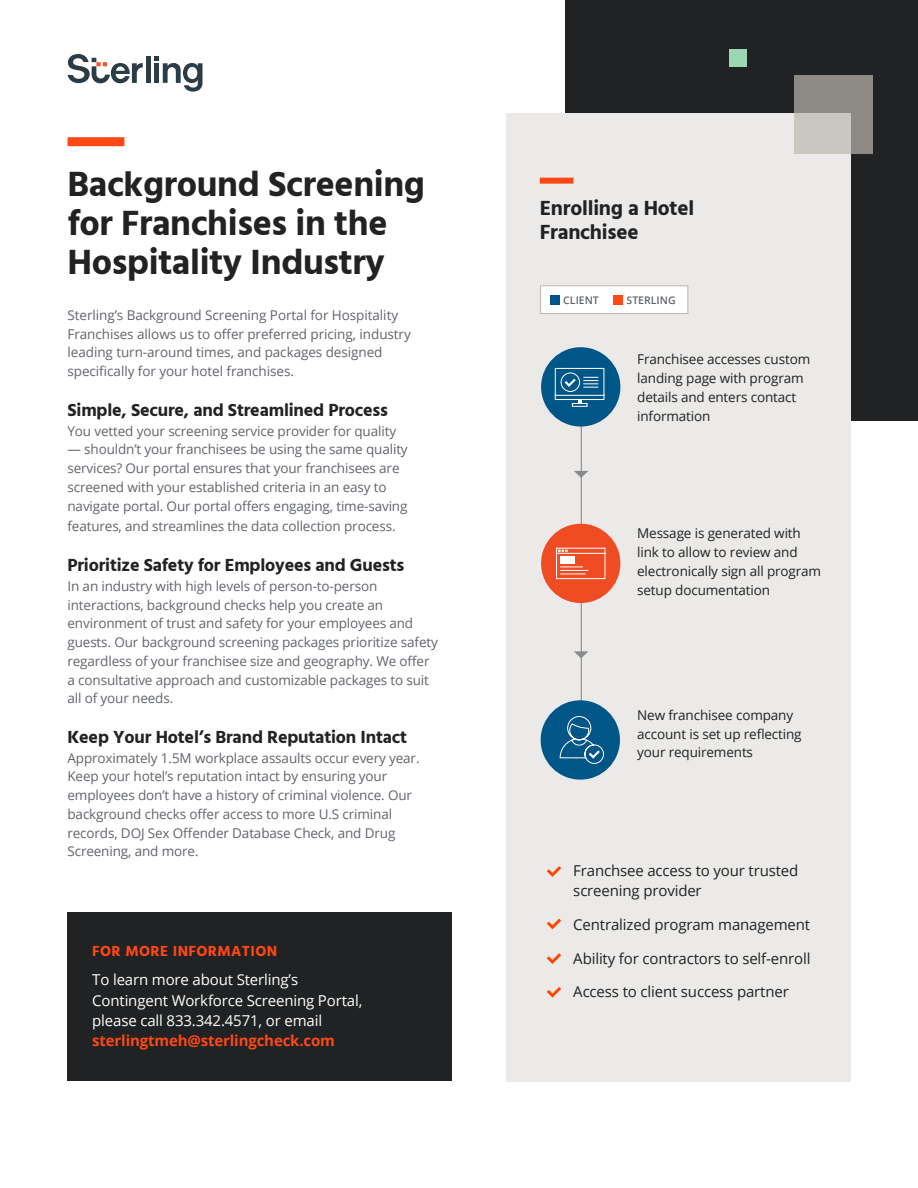
<style>
.page{position:relative;width:918px;height:1188px;background:#fff}
.page>*{position:absolute;margin:0;border:0;box-sizing:border-box;transform-origin:0 0}
.t1{font:700 36px/39px "Hind";letter-spacing:-.01em;color:#212223}
.t2{font:700 21px/24px "Hind";letter-spacing:-.01em;color:#212223}
.t3{font:700 18px "Hind";letter-spacing:-.01em;color:#212223}
.t4{font:15px/20.2px "Open Sans";letter-spacing:-.01em;color:#212223}
.t5{font:15px/20.2px "Open Sans";letter-spacing:-.01em;color:#fff}
.t6{font:700 15px "Open Sans";letter-spacing:-.01em;color:#fe4815}
.t7{font:700 15px "Hind";letter-spacing:.025em;color:#fe4815}
.t8{font:13.5px/18.8px "Open Sans";letter-spacing:-.01em;color:#61646a}
.t9{font:13.5px/18.8px "Open Sans";letter-spacing:-.01em;color:#212223}
.t10{font:600 10.5px "Open Sans";color:#61646a}
</style>
<div class="page">
<div style="left:146px;top:56px;width:5px;height:27px;background:#2c3c46"></div>
<svg style="left:154px;top:56px;width:48px;height:36px"></svg>
<svg style="left:68px;top:54px;width:75px;height:29px"></svg>
<div style="left:565px;top:0;width:353px;height:420px;background:#212223"></div>
<div style="left:506px;top:113px;width:344px;height:969px;background:#ebeae8"></div>
<hr style="left:581px;top:370px;width:1px;height:392px;background:#878b8d">
<div style="left:541px;top:700px;width:79px;height:80px;background:#005687;border-radius:50%"></div>
<svg style="left:559px;top:716px;width:45px;height:48px"></svg>
<div style="left:541px;top:524px;width:79px;height:79px;background:#f04c23;border-radius:50%"></div>
<svg style="left:556px;top:547px;width:50px;height:33px"></svg>
<div style="left:541px;top:347px;width:79px;height:80px;background:#005687;border-radius:50%"></div>
<svg style="left:554px;top:367px;width:51px;height:37px"></svg>
<div style="left:572px;top:403px;width:16px;height:4px;border:1px solid #fff"></div>
<div style="left:540px;top:286px;width:148px;height:28px;background:#fff;border:1px solid #bdb7b0"></div>
<div style="left:551px;top:295px;width:9px;height:10px;background:#005487"></div>
<div style="left:614px;top:295px;width:9px;height:9px;background:#fe4815"></div>
<svg style="left:574px;top:471px;width:14px;height:7px"></svg>
<svg style="left:574px;top:651px;width:14px;height:7px"></svg>
<svg style="left:547px;top:866px;width:14px;height:11px"></svg>
<svg style="left:547px;top:919px;width:14px;height:10px"></svg>
<svg style="left:547px;top:953px;width:14px;height:11px"></svg>
<svg style="left:547px;top:987px;width:14px;height:11px"></svg>
<div style="left:68px;top:913px;width:384px;height:168px;background:#212223"></div>
<div style="left:729px;top:50px;width:17px;height:17px;background:#9cd7b3"></div>
<svg style="left:794px;top:76px;width:79px;height:78px;background:#a4a09b"></svg>
<div style="left:68px;top:137px;width:56px;height:9px;background:#fe4815"></div>
<div style="left:540px;top:178px;width:33px;height:6px;background:#fe4815"></div>
<h1 class="t1" style="left:68px;top:164px;width:359px">Background Screening for Franchises in the<br>Hospitality Industry</h1>
<p class="t8" style="left:68px;top:305px;width:345px">Sterling’s Background Screening Portal for Hospitality Franchises allows us to offer preferred pricing, industry leading turn-around times, and packages designed specifically for your hotel franchises.</p>
<h3 class="t3" style="left:68px;top:399px;width:322px">Simple, Secure, and Streamlined Process</h3>
<p class="t8" style="left:68px;top:421px;width:330px">You vetted your screening service provider for quality</p>
<p class="t8" style="left:68px;top:440px;width:342px">— shouldn’t your franchisees be using the same quality services? Our portal ensures that your franchisees are screened with your established criteria in an easy to navigate portal. Our portal offers engaging, time-saving</p>
<p class="t8" style="left:68px;top:517px;width:330px">features, and streamlines the data collection process.</p>
<h3 class="t3" style="left:68px;top:554px;width:338px">Prioritize Safety for Employees and Guests</h3>
<p class="t8" style="left:68px;top:576px;width:372px">In an industry with high levels of person-to-person interactions, background checks help you create an environment of trust and safety for your employees and guests. Our background screening packages prioritize safety regardless of your franchisee size and geography. We offer a consultative approach and customizable packages to suit all of your needs.</p>
<h3 class="t3" style="left:68px;top:726px;width:341px">Keep Your Hotel’s Brand Reputation Intact</h3>
<p class="t8" style="left:68px;top:748px;width:354px">Approximately 1.5M workplace assaults occur every year.<br>Keep your hotel’s reputation intact by ensuring your employees don’t have a history of criminal violence. Our background checks offer access to more U.S criminal records, DOJ Sex Offender Database Check, and Drug Screening, and more.</p>
<p class="t7" style="left:92px;top:942px;width:187px">FOR MORE INFORMATION</p>
<p class="t5" style="left:92px;top:969px;width:272px">To learn more about Sterling’s<br>Contingent Workforce Screening Portal, please call 833.342.4571, or email</p>
<p class="t6" style="left:92px;top:1030px;width:244px">sterlingtmeh@sterlingcheck.com</p>
<h2 class="t2" style="left:540px;top:196px;width:156px">Enrolling a Hotel<br>Franchisee</h2>
<p class="t10" style="left:563px;top:293px;width:37px">CLIENT</p>
<p class="t10" style="left:627px;top:293px;width:51px">STERLING</p>
<p class="t9" style="left:637px;top:350px;width:175px">Franchisee accesses custom landing page with program details and enters contact information</p>
<p class="t9" style="left:637px;top:524px;width:185px">Message is generated with link to allow to review and electronically sign all program setup documentation</p>
<p class="t9" style="left:637px;top:705px;width:166px">New franchisee company account is set up reflecting your requirements</p>
<p class="t4" style="left:573px;top:860px;width:227px">Franchsee access to your trusted screening provider</p>
<p class="t4" style="left:573px;top:914px;width:238px">Centralized program management</p>
<p class="t4" style="left:573px;top:948px;width:239px">Ability for contractors to self-enroll</p>
<p class="t4" style="left:573px;top:982px;width:217px">Access to client success partner</p>
</div>
